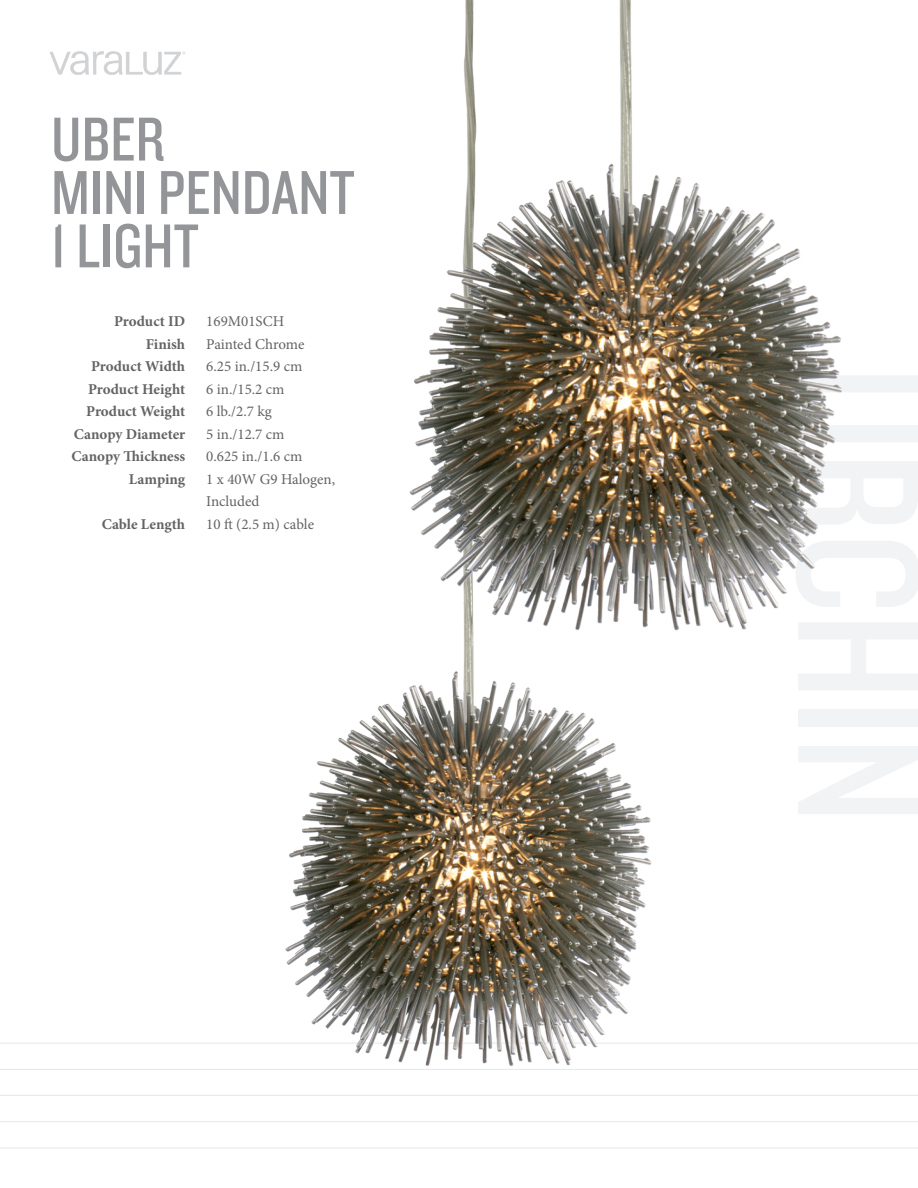
<style>
.page{position:relative;width:918px;height:1188px;background:#fff}
.page>*{position:absolute;margin:0;border:0;box-sizing:border-box;transform-origin:0 0}
._2a-Fixture_descript{font:64.35px "Knockout HTF29 Junior Liteweight";color:#939598}
._2b-Spec_info{font:15px "Minion Pro";color:#636366}
.Spec{font:700 15px "Minion Pro";color:#636366}
</style>
<div class="page">
<hr style="left:0;top:1043px;width:918px;height:1px;background:#e6e7e9">
<hr style="left:0;top:1121px;width:918px;height:1px;background:#e6e7e9">
<hr style="left:0;top:1095px;width:918px;height:1px;background:#e6e7e9">
<hr style="left:0;top:1069px;width:918px;height:1px;background:#e6e7e9">
<hr style="left:0;top:1148px;width:918px;height:1px;background:#e6e7e9">
<svg style="left:49px;top:51px;width:136px;height:24px"></svg>
<img style="left:285px;top:700px;width:366px;height:366px">
<img style="left:402px;top:0;width:440px;height:700px">
<p class="_2a-Fixture_descript" style="left:51px;top:106px;width:115px">UBER</p>
<p class="_2a-Fixture_descript" style="left:51px;top:159px;width:305px">MINI PENDANT</p>
<p class="_2a-Fixture_descript" style="left:51px;top:213px;width:149px">1 LIGHT</p>
<p class="Spec" style="left:114px;top:311px;width:73px">Product ID</p>
<p class="Spec" style="left:146px;top:333px;width:41px">Finish</p>
<p class="Spec" style="left:91px;top:356px;width:96px">Product Width</p>
<p class="Spec" style="left:88px;top:378px;width:99px">Product Height</p>
<p class="Spec" style="left:86px;top:401px;width:101px">Product Weight</p>
<p class="Spec" style="left:74px;top:423px;width:113px">Canopy Diameter</p>
<p class="Spec" style="left:72px;top:446px;width:115px">Canopy Thickness</p>
<p class="Spec" style="left:129px;top:468px;width:58px">Lamping</p>
<p class="Spec" style="left:102px;top:513px;width:85px">Cable Length</p>
<p class="_2b-Spec_info" style="left:206px;top:311px;width:79px">169M01SCH</p>
<p class="_2b-Spec_info" style="left:206px;top:334px;width:100px">Painted Chrome</p>
<p class="_2b-Spec_info" style="left:206px;top:356px;width:98px">6.25 in./15.9 cm</p>
<p class="_2b-Spec_info" style="left:206px;top:379px;width:80px">6 in./15.2 cm</p>
<p class="_2b-Spec_info" style="left:206px;top:401px;width:67px">6 lb./2.7 kg</p>
<p class="_2b-Spec_info" style="left:206px;top:424px;width:80px">5 in./12.7 cm</p>
<p class="_2b-Spec_info" style="left:206px;top:446px;width:98px">0.625 in./1.6 cm</p>
<p class="_2b-Spec_info" style="left:206px;top:469px;width:130px">1 x 40W G9 Halogen,</p>
<p class="_2b-Spec_info" style="left:206px;top:491px;width:55px">Included</p>
<p class="_2b-Spec_info" style="left:206px;top:514px;width:109px">10 ft (2.5 m) cable</p>
</div>
